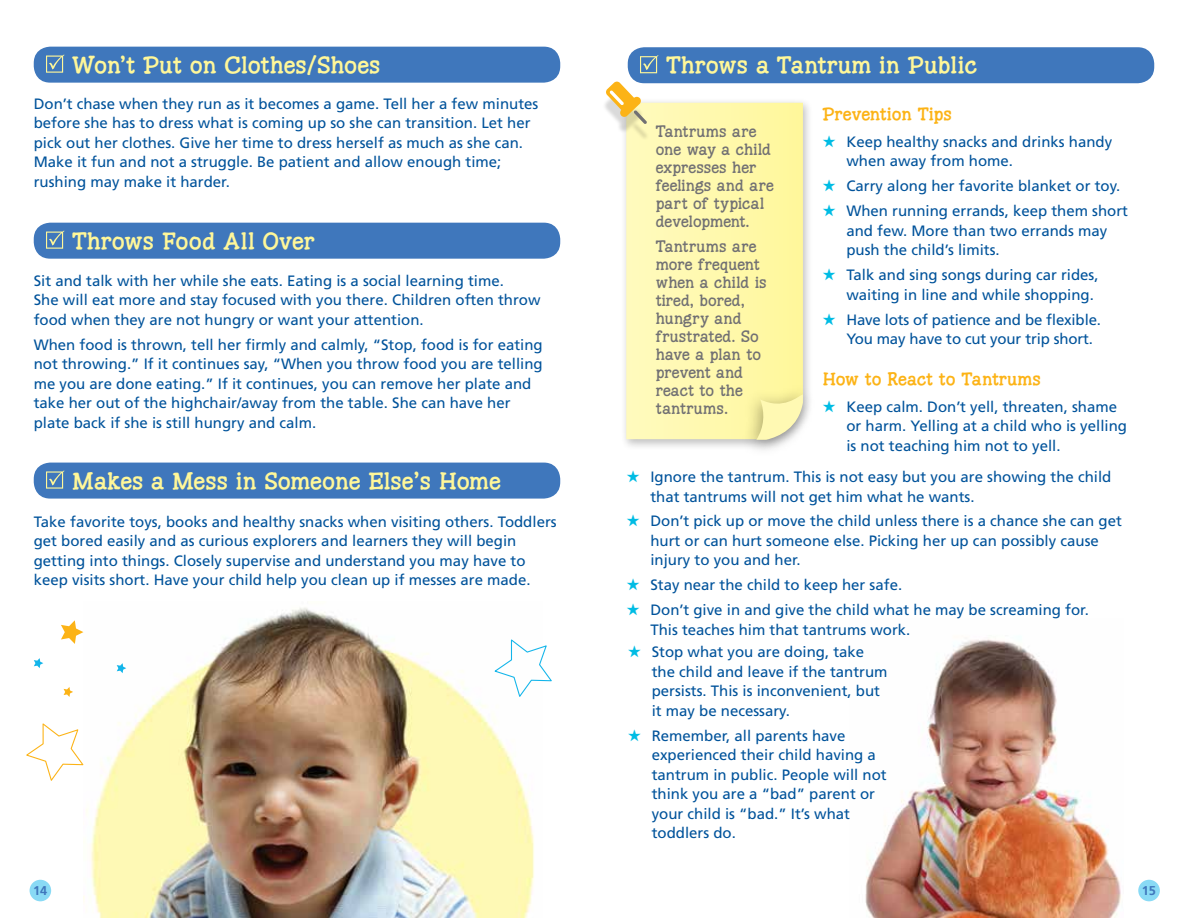
<style>
.page{position:relative;width:1188px;height:918px;background:#fff}
.page>*{position:absolute;margin:0;border:0;box-sizing:border-box;transform-origin:0 0}
.t1{font:700 24px "Hunniwell";color:#fff799}
.t2{font:700 18px "Hunniwell";color:#fcb316}
.t3{font:17.25px/18px "Hunniwell";color:#717073}
.t4{font:15px/19.5px "Frutiger";color:#00539b}
.t5{font:700 12.75px "Frutiger";color:#3f77bc}
.s1{color:#00bce4}
</style>
<div class="page">
<div style="left:30px;top:880px;width:21px;height:21px;background:#89daf5;border-radius:50%"></div>
<div style="left:1138px;top:880px;width:22px;height:21px;background:#89daf5;border-radius:50%"></div>
<img style="left:83px;top:607px;width:451px;height:311px">
<img style="left:865px;top:639px;width:256px;height:279px">
<div style="left:628px;top:47px;width:526px;height:36px;background:#3f77bc;border-radius:16px"></div>
<svg style="left:640px;top:55px;width:18px;height:18px"></svg>
<div style="left:620px;top:98px;width:193px;height:353px;background:#000;opacity:.25"></div>
<svg style="left:626px;top:103px;width:177px;height:336px;background:#fef8ad"></svg>
<div style="left:741px;top:384px;width:74px;height:74px;background:#000;opacity:.34"></div>
<svg style="left:756px;top:394px;width:47px;height:46px;background:#f1ecb0"></svg>
<div style="left:602px;top:92px;width:48px;height:49px;background:#000;opacity:.15"></div>
<svg style="left:606px;top:81px;width:41px;height:43px"></svg>
<div style="left:34px;top:47px;width:526px;height:36px;background:#3f77bc;border-radius:16px"></div>
<svg style="left:46px;top:55px;width:18px;height:18px"></svg>
<div style="left:34px;top:223px;width:526px;height:36px;background:#3f77bc;border-radius:16px"></div>
<svg style="left:46px;top:231px;width:18px;height:18px"></svg>
<div style="left:34px;top:463px;width:526px;height:36px;background:#3f77bc;border-radius:16px"></div>
<svg style="left:46px;top:470px;width:18px;height:19px"></svg>
<svg style="left:34px;top:658px;width:9px;height:10px"></svg>
<svg style="left:61px;top:620px;width:22px;height:24px"></svg>
<svg style="left:26px;top:722px;width:59px;height:61px"></svg>
<svg style="left:117px;top:663px;width:9px;height:10px"></svg>
<svg style="left:64px;top:687px;width:9px;height:10px"></svg>
<svg style="left:493px;top:638px;width:59px;height:61px"></svg>
<h1 class="t1" style="left:72px;top:50px;width:310px">Won’t Put on Clothes/Shoes</h1>
<p class="t4" style="left:34px;top:94px;width:506px">Don’t chase when they run as it becomes a game. Tell her a few minutes before she has to dress what is coming up so she can transition. Let her pick out her clothes. Give her time to dress herself as much as she can.<br>Make it fun and not a struggle. Be patient and allow enough time; rushing may make it harder.</p>
<h1 class="t1" style="left:72px;top:226px;width:244px">Throws Food All Over</h1>
<p class="t4" style="left:34px;top:271px;width:508px">Sit and talk with her while she eats. Eating is a social learning time.<br>She will eat more and stay focused with you there. Children often throw food when they are not hungry or want your attention.</p>
<p class="t4" style="left:34px;top:335px;width:511px">When food is thrown, tell her firmly and calmly, “Stop, food is for eating not throwing.” If it continues say, “When you throw food you are telling me you are done eating.” If it continues, you can remove her plate and take her out of the highchair/away from the table. She can have her plate back if she is still hungry and calm.</p>
<h1 class="t1" style="left:72px;top:465px;width:430px">Makes a Mess in Someone Else’s Home</h1>
<p class="t4" style="left:34px;top:512px;width:524px">Take favorite toys, books and healthy snacks when visiting others. Toddlers get bored easily and as curious explorers and learners they will begin getting into things. Closely supervise and understand you may have to keep visits short. Have your child help you clean up if messes are made.</p>
<h1 class="t1" style="left:666px;top:50px;width:312px">Throws a Tantrum in Public</h1>
<p class="t2" style="left:822px;top:103px;width:131px">Prevention Tips</p>
<p class="t4" style="left:846px;top:132px;width:267px;text-indent:-24px"><span class="s1">★</span> Keep healthy snacks and drinks handy when away from home.</p>
<p class="t4" style="left:822px;top:176px;width:299px"><span class="s1">★</span> Carry along her favorite blanket or toy.</p>
<p class="t4" style="left:846px;top:201px;width:283px;text-indent:-24px"><span class="s1">★</span> When running errands, keep them short and few. More than two errands may push the child’s limits.</p>
<p class="t4" style="left:846px;top:265px;width:254px;text-indent:-24px"><span class="s1">★</span> Talk and sing songs during car rides, waiting in line and while shopping.</p>
<p class="t4" style="left:846px;top:309px;width:256px;text-indent:-24px"><span class="s1">★</span> Have lots of patience and be flexible.<br>You may have to cut your trip short.</p>
<p class="t3" style="left:656px;top:122px;width:120px">Tantrums are one way a child expresses her feelings and are part of typical development.</p>
<p class="t3" style="left:656px;top:238px;width:112px">Tantrums are more frequent when a child is tired, bored, hungry and frustrated. So have a plan to prevent and react to the tantrums.</p>
<p class="t2" style="left:822px;top:367px;width:220px">How to React to Tantrums</p>
<p class="t4" style="left:846px;top:397px;width:282px;text-indent:-24px"><span class="s1">★</span> Keep calm. Don’t yell, threaten, shame or harm. Yelling at a child who is yelling is not teaching him not to yell.</p>
<p class="t4" style="left:650px;top:467px;width:462px;text-indent:-24px"><span class="s1">★</span> Ignore the tantrum. This is not easy but you are showing the child that tantrums will not get him what he wants.</p>
<p class="t4" style="left:650px;top:511px;width:473px;text-indent:-24px"><span class="s1">★</span> Don’t pick up or move the child unless there is a chance she can get hurt or can hurt someone else. Picking her up can possibly cause injury to you and her.</p>
<p class="t4" style="left:626px;top:575px;width:277px"><span class="s1">★</span> Stay near the child to keep her safe.</p>
<p class="t4" style="left:650px;top:600px;width:440px;text-indent:-24px"><span class="s1">★</span> Don’t give in and give the child what he may be screaming for.<br>This teaches him that tantrums work.</p>
<p class="t4" style="left:652px;top:642px;width:237px;text-indent:-24px"><span class="s1">★</span> Stop what you are doing, take the child and leave if the tantrum persists. This is inconvenient, but it may be necessary.</p>
<p class="t4" style="left:652px;top:726px;width:237px;text-indent:-24px"><span class="s1">★</span> Remember, all parents have experienced their child having a tantrum in public. People will not think you are a “bad” parent or your child is “bad.” It’s what toddlers do.</p>
<p class="t5" style="left:33px;top:883px;width:16px">14</p>
<p class="t5" style="left:1142px;top:883px;width:16px">15</p>
</div>
